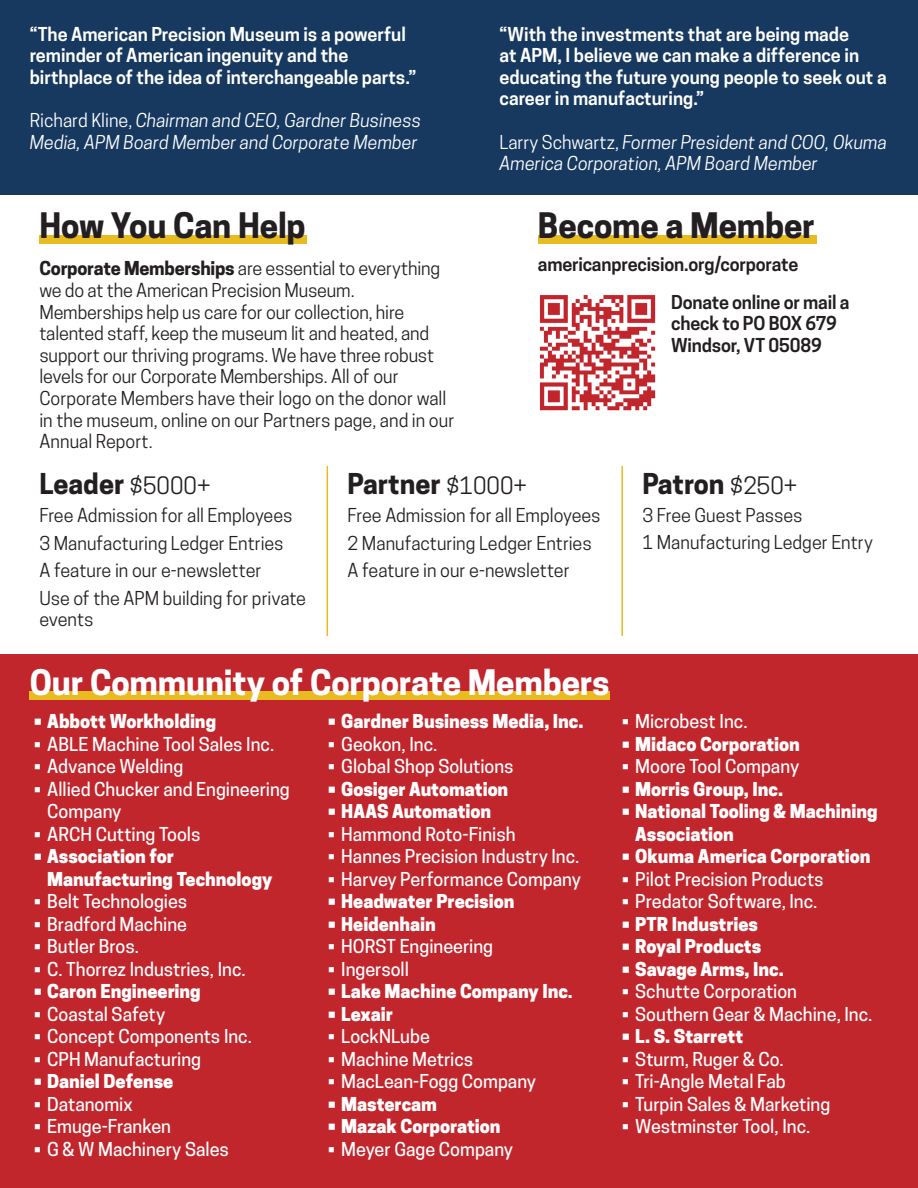
<style>
.page{position:relative;width:918px;height:1188px;background:#fff}
.page>*{position:absolute;margin:0;border:0;box-sizing:border-box;transform-origin:0 0}
.t1{font:700 33px "Cooper Hewitt";letter-spacing:-.005em;color:#fff}
.t2{font:700 33px "Cooper Hewitt";letter-spacing:-.005em;color:#231f20}
.t3{font:700 27px "Cooper Hewitt";color:#231f20}
.t4{font:500 18px/22.5px "Cooper Hewitt";color:#fff}
.t5{font:18px/21.6px "Cooper Hewitt";letter-spacing:-.005em;color:#231f20}
.t6{font:800 18px/22.5px "Cooper Hewitt";letter-spacing:-.005em;color:#fff}
.t7{font:600 18px/21.6px "Cooper Hewitt";color:#fff}
.t8{font:italic 18px/21.6px "Cooper Hewitt";color:#fff}
.t9{font:600 18px/21.6px "Cooper Hewitt";letter-spacing:-.01em;color:#231f20}
.s1{font-style:normal}
.s2{font-weight:700}
.s3{font-weight:400;font-size:22.5px}
</style>
<div class="page">
<div style="left:0;top:655px;width:918px;height:533px;background:#c2262d"></div>
<div style="left:39px;top:235px;width:268px;height:9px;background:#e8bb20"></div>
<div style="left:30px;top:691px;width:580px;height:9px;background:#e8bb20"></div>
<img style="left:539px;top:295px;width:117px;height:116px">
<div style="left:538px;top:235px;width:278px;height:9px;background:#e8bb20"></div>
<hr style="left:327px;top:466px;width:1px;height:170px;background:#e8bb20">
<hr style="left:621px;top:466px;width:2px;height:170px;background:#e8bb20">
<div style="left:0;top:0;width:918px;height:194px;background:#173960"></div>
<p class="t7" style="left:30px;top:23px;width:388px">“The American Precision Museum is a powerful reminder of American ingenuity and the birthplace of the idea of interchangeable parts.”</p>
<p class="t8" style="left:30px;top:109px;width:393px"><span class="s1">Richard Kline,</span> Chairman and CEO, Gardner Business<br>Media, APM Board Member and Corporate Member</p>
<p class="t2" style="left:39px;top:206px;width:268px">How You Can Help</p>
<p class="t7" style="left:500px;top:23px;width:389px">“With the investments that are being made<br>at APM, I believe we can make a difference in educating the future young people to seek out a career in manufacturing.”</p>
<p class="t8" style="left:500px;top:131px;width:389px"><span class="s1">Larry Schwartz,</span> Former President and COO, Okuma<br>America Corporation, APM Board Member</p>
<p class="t2" style="left:538px;top:206px;width:279px">Become a Member</p>
<p class="t5" style="left:39px;top:258px;width:416px"><span class="s2">Corporate Memberships</span> are essential to everything we do at the American Precision Museum.<br>Memberships help us care for our collection, hire talented staff, keep the museum lit and heated, and support our thriving programs. We have three robust levels for our Corporate Memberships. All of our Corporate Members have their logo on the donor wall in the museum, online on our Partners page, and in our Annual Report.</p>
<p class="t9" style="left:538px;top:254px;width:262px">americanprecision.org/corporate</p>
<p class="t9" style="left:671px;top:291px;width:180px">Donate online or mail a check to PO BOX 679<br>Windsor, VT 05089</p>
<p class="t3" style="left:39px;top:468px;width:173px">Leader <span class="s3">$5000+</span></p>
<p class="t5" style="left:39px;top:504px;width:255px">Free Admission for all Employees</p>
<p class="t5" style="left:39px;top:532px;width:246px">3 Manufacturing Ledger Entries</p>
<p class="t5" style="left:39px;top:560px;width:224px">A feature in our e-newsletter</p>
<p class="t5" style="left:39px;top:588px;width:268px;line-height:21px">Use of the APM building for private events</p>
<p class="t3" style="left:348px;top:468px;width:181px">Partner <span class="s3">$1000+</span></p>
<p class="t5" style="left:348px;top:504px;width:255px">Free Admission for all Employees</p>
<p class="t5" style="left:348px;top:532px;width:246px">2 Manufacturing Ledger Entries</p>
<p class="t5" style="left:348px;top:560px;width:224px">A feature in our e-newsletter</p>
<p class="t3" style="left:642px;top:468px;width:156px">Patron <span class="s3">$250+</span></p>
<p class="t5" style="left:642px;top:502px;width:232px;line-height:27px">3 Free Guest Passes<br>1 Manufacturing Ledger Entry</p>
<p class="t1" style="left:30px;top:663px;width:581px">Our Community of Corporate Members</p>
<p class="t6" style="left:34px;top:711px;width:184px">• Abbott Workholding</p>
<p class="t4" style="left:34px;top:733px;width:242px">• ABLE Machine Tool Sales Inc.</p>
<p class="t4" style="left:34px;top:756px;width:151px">• Advance Welding</p>
<p class="t4" style="left:47px;top:778px;width:244px;text-indent:-14px">• Allied Chucker and Engineering<br>Company</p>
<p class="t4" style="left:34px;top:823px;width:168px">• ARCH Cutting Tools</p>
<p class="t6" style="left:47px;top:846px;width:227px;text-indent:-14px">• Association for<br>Manufacturing Technology</p>
<p class="t4" style="left:34px;top:891px;width:155px">• Belt Technologies</p>
<p class="t4" style="left:34px;top:913px;width:155px">• Bradford Machine</p>
<p class="t4" style="left:34px;top:936px;width:107px">• Butler Bros.</p>
<p class="t4" style="left:34px;top:958px;width:213px">• C. Thorrez Industries, Inc.</p>
<p class="t6" style="left:34px;top:981px;width:169px">• Caron Engineering</p>
<p class="t4" style="left:34px;top:1003px;width:133px">• Coastal Safety</p>
<p class="t4" style="left:34px;top:1026px;width:220px">• Concept Components Inc.</p>
<p class="t4" style="left:34px;top:1048px;width:169px">• CPH Manufacturing</p>
<p class="t6" style="left:34px;top:1071px;width:141px">• Daniel Defense</p>
<p class="t4" style="left:34px;top:1093px;width:100px">• Datanomix</p>
<p class="t4" style="left:34px;top:1116px;width:139px">• Emuge-Franken</p>
<p class="t4" style="left:34px;top:1138px;width:197px">• G &amp; W Machinery Sales</p>
<p class="t6" style="left:328px;top:711px;width:257px">• Gardner Business Media, Inc.</p>
<p class="t4" style="left:328px;top:733px;width:111px">• Geokon, Inc.</p>
<p class="t4" style="left:328px;top:756px;width:187px">• Global Shop Solutions</p>
<p class="t6" style="left:328px;top:778px;width:182px">• Gosiger Automation</p>
<p class="t6" style="left:328px;top:801px;width:165px">• HAAS Automation</p>
<p class="t4" style="left:328px;top:823px;width:189px">• Hammond Roto-Finish</p>
<p class="t4" style="left:328px;top:846px;width:253px">• Hannes Precision Industry Inc.</p>
<p class="t4" style="left:328px;top:868px;width:255px">• Harvey Performance Company</p>
<p class="t6" style="left:328px;top:891px;width:188px">• Headwater Precision</p>
<p class="t6" style="left:328px;top:913px;width:110px">• Heidenhain</p>
<p class="t4" style="left:328px;top:936px;width:167px">• HORST Engineering</p>
<p class="t4" style="left:328px;top:958px;width:83px">• Ingersoll</p>
<p class="t6" style="left:328px;top:981px;width:247px">• Lake Machine Company Inc<span class="s2">.</span></p>
<p class="t6" style="left:328px;top:1003px;width:67px">• Lexair</p>
<p class="t4" style="left:328px;top:1026px;width:104px">• LockNLube</p>
<p class="t4" style="left:328px;top:1048px;width:147px">• Machine Metrics</p>
<p class="t4" style="left:328px;top:1071px;width:210px">• MacLean-Fogg Company</p>
<p class="t6" style="left:328px;top:1093px;width:111px">• Mastercam</p>
<p class="t6" style="left:328px;top:1116px;width:174px">• Mazak Corporation</p>
<p class="t4" style="left:328px;top:1138px;width:187px">• Meyer Gage Company</p>
<p class="t4" style="left:622px;top:711px;width:127px">• Microbest Inc.</p>
<p class="t6" style="left:622px;top:733px;width:180px">• Midaco Corporation</p>
<p class="t4" style="left:622px;top:756px;width:179px">• Moore Tool Company</p>
<p class="t6" style="left:622px;top:778px;width:163px">• Morris Group, Inc.</p>
<p class="t6" style="left:635px;top:801px;width:244px;text-indent:-14px">• National Tooling &amp; Machining<br>Association</p>
<p class="t6" style="left:622px;top:846px;width:250px">• Okuma America Corporation</p>
<p class="t4" style="left:622px;top:868px;width:203px">• Pilot Precision Products</p>
<p class="t4" style="left:622px;top:891px;width:197px">• Predator Software, Inc.</p>
<p class="t6" style="left:622px;top:913px;width:138px">• PTR Industries</p>
<p class="t6" style="left:622px;top:936px;width:141px">• Royal Products</p>
<p class="t6" style="left:622px;top:958px;width:164px">• Savage Arms, Inc.</p>
<p class="t4" style="left:622px;top:981px;width:177px">• Schutte Corporation</p>
<p class="t4" style="left:622px;top:1003px;width:252px">• Southern Gear &amp; Machine, Inc.</p>
<p class="t6" style="left:622px;top:1026px;width:123px">• L. S. Starrett</p>
<p class="t4" style="left:622px;top:1048px;width:163px">• Sturm, Ruger &amp; Co.</p>
<p class="t4" style="left:622px;top:1071px;width:165px">• Tri-Angle Metal Fab</p>
<p class="t4" style="left:622px;top:1093px;width:210px">• Turpin Sales &amp; Marketing</p>
<p class="t4" style="left:622px;top:1116px;width:190px">• Westminster Tool, Inc.</p>
</div>
